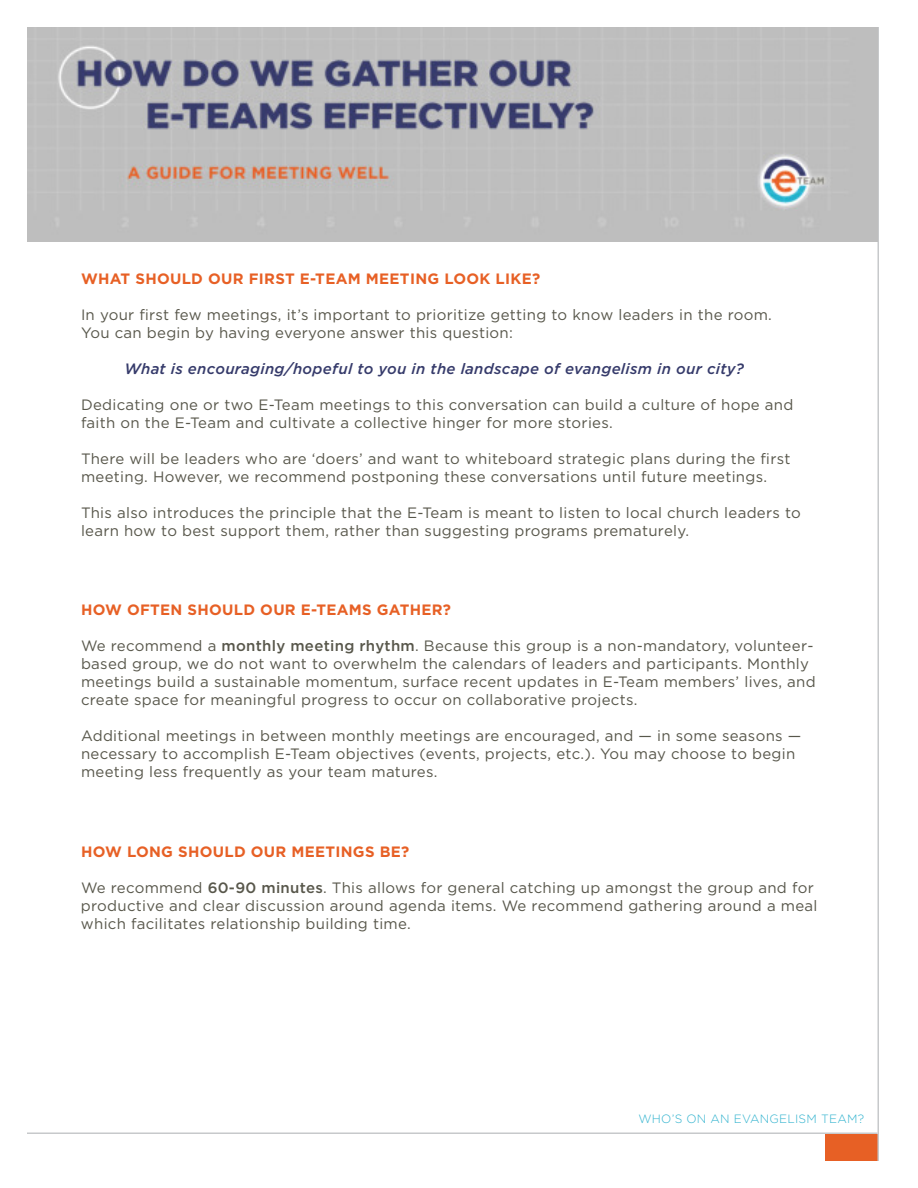
<style>
.page{position:relative;width:918px;height:1188px;background:#fff}
.page>*{position:absolute;margin:0;border:0;box-sizing:border-box;transform-origin:0 0}
.t1{font:15px/18px "Gotham";letter-spacing:.02em;color:#58574b}
.t2{font:700 15px "Gotham";letter-spacing:.02em;color:#e76025}
.t3{font:italic 500 15px "Gotham";letter-spacing:.02em;color:#363b6b}
.t4{font:300 12px "Gotham";letter-spacing:.02em;color:#2fb2ce}
.s1{font-weight:500}
</style>
<div class="page">
<div style="left:825px;top:1134px;width:53px;height:27px;background:#e76025"></div>
<hr style="left:27px;top:1132px;width:851px;height:2px;background:#c7c9cb">
<hr style="left:878px;top:27px;width:1px;height:1134px;background:#c7c9cb">
<img style="left:27px;top:27px;width:851px;height:215px">
<p class="t2" style="left:81px;top:272px;width:461px">WHAT SHOULD OUR FIRST E-TEAM MEETING LOOK LIKE?</p>
<p class="t1" style="left:81px;top:307px;width:692px">In your first few meetings, it’s important to prioritize getting to know leaders in the room.<br>You can begin by having everyone answer this question:</p>
<p class="t3" style="left:124px;top:362px;width:621px">What is encouraging/hopeful to you in the landscape of evangelism in our city?</p>
<p class="t1" style="left:81px;top:397px;width:714px">Dedicating one or two E-Team meetings to this conversation can build a culture of hope and faith on the E-Team and cultivate a collective hinger for more stories.</p>
<p class="t1" style="left:81px;top:451px;width:711px">There will be leaders who are ‘doers’ and want to whiteboard strategic plans during the first meeting. However, we recommend postponing these conversations until future meetings.</p>
<p class="t1" style="left:81px;top:505px;width:721px">This also introduces the principle that the E-Team is meant to listen to local church leaders to learn how to best support them, rather than suggesting programs prematurely.</p>
<p class="t2" style="left:81px;top:603px;width:372px">HOW OFTEN SHOULD OUR E-TEAMS GATHER?</p>
<p class="t1" style="left:81px;top:638px;width:736px">We recommend a <span class="s1">monthly meeting rhythm</span>. Because this group is a non-mandatory, volunteer&shy;based group, we do not want to overwhelm the calendars of leaders and participants. Monthly meetings build a sustainable momentum, surface recent updates in E-Team members’ lives, and create space for meaningful progress to occur on collaborative projects.</p>
<p class="t1" style="left:81px;top:728px;width:722px">Additional meetings in between monthly meetings are encouraged, and — in some seasons — necessary to accomplish E-Team objectives (events, projects, etc.). You may choose to begin meeting less frequently as your team matures.</p>
<p class="t2" style="left:81px;top:845px;width:330px">HOW LONG SHOULD OUR MEETINGS BE?</p>
<p class="t1" style="left:81px;top:880px;width:738px">We recommend <span class="s1">60-90 minutes</span>. This allows for general catching up amongst the group and for productive and clear discussion around agenda items. We recommend gathering around a meal which facilitates relationship building time.</p>
<p class="t4" style="left:638px;top:1114px;width:227px">WHO’S ON AN EVANGELISM TEAM?</p>
</div>
